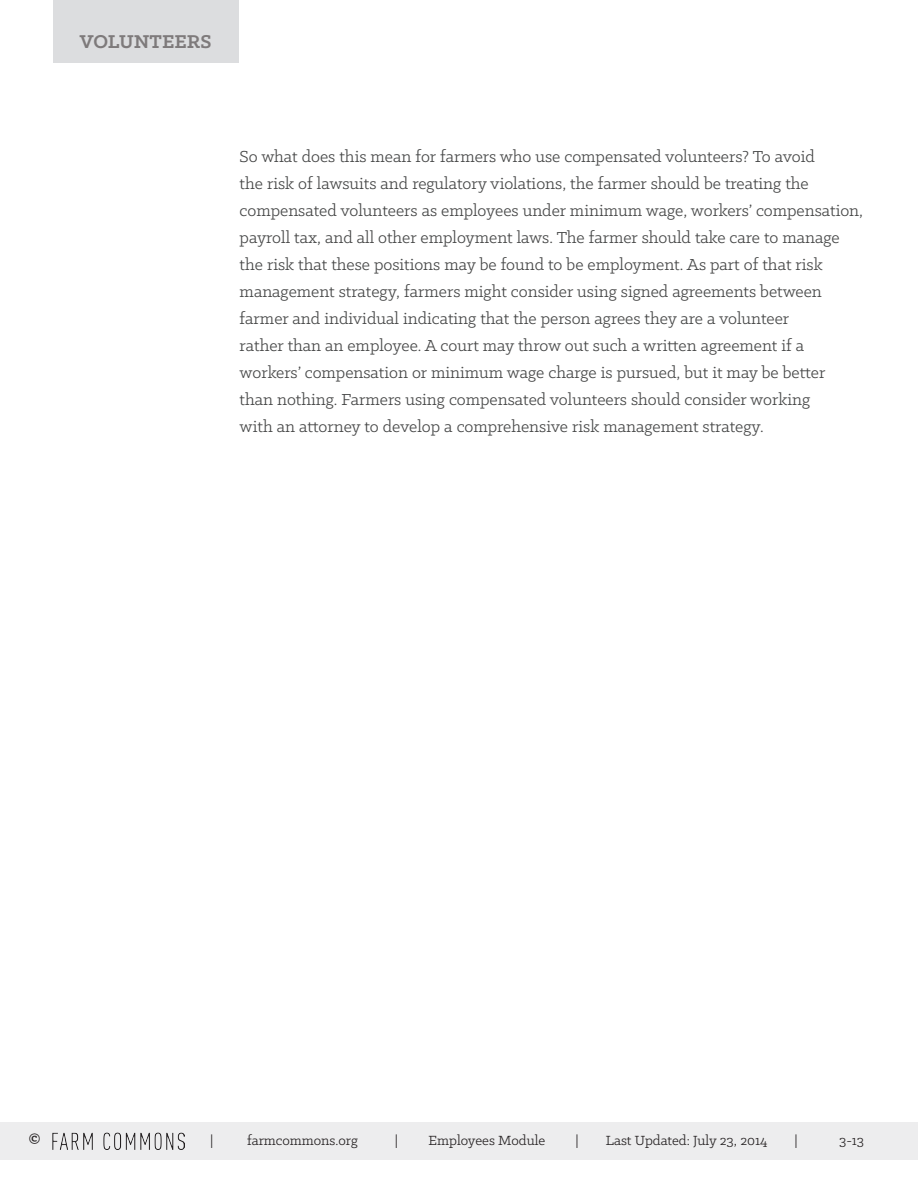
<style>
.page{position:relative;width:918px;height:1188px;background:#fff}
.page>*{position:absolute;margin:0;border:0;box-sizing:border-box;transform-origin:0 0}
.t1{font:700 21px "Klinic Slab";color:#7e7a7b}
.t2{font:18px/27px "Klinic Slab";color:#454646}
.t3{font:700 16.5px "Klinic Slab";color:#231f20}
.t4{font:15px "Klinic Slab";color:#231f20}
</style>
<div class="page">
<div style="left:0;top:1122px;width:918px;height:37px;background:#ededee"></div>
<div style="left:53px;top:1px;width:185px;height:62px;background:#dcdddf"></div>
<img style="left:52px;top:1132px;width:133px;height:18px">
<p class="t1" style="left:80px;top:27px;width:133px">VOLUNTEERS</p>
<p class="t2" style="left:240px;top:142px;width:625px">So what does this mean for farmers who use compensated volunteers? To avoid<br>the risk of lawsuits and regulatory violations, the farmer should be treating the compensated volunteers as employees under minimum wage, workers’ compensation, payroll tax, and all other employment laws. The farmer should take care to manage the risk that these positions may be found to be employment. As part of that risk management strategy, farmers might consider using signed agreements between farmer and individual indicating that the person agrees they are a volunteer<br>rather than an employee. A court may throw out such a written agreement if a workers’ compensation or minimum wage charge is pursued, but it may be better than nothing. Farmers using compensated volunteers should consider working<br>with an attorney to develop a comprehensive risk management strategy.</p>
<p class="t3" style="left:29px;top:1127px;width:13px">©</p>
<p class="t4" style="left:210px;top:1131px;width:5px">|</p>
<p class="t4" style="left:247px;top:1131px;width:112px">farmcommons.org</p>
<p class="t4" style="left:395px;top:1131px;width:5px">|</p>
<p class="t4" style="left:429px;top:1131px;width:118px">Employees Module</p>
<p class="t4" style="left:576px;top:1131px;width:5px">|</p>
<p class="t4" style="left:606px;top:1131px;width:163px">Last Updated: July 23, 2014</p>
<p class="t4" style="left:794px;top:1131px;width:5px">|</p>
<p class="t4" style="left:839px;top:1131px;width:26px">3-13</p>
</div>
